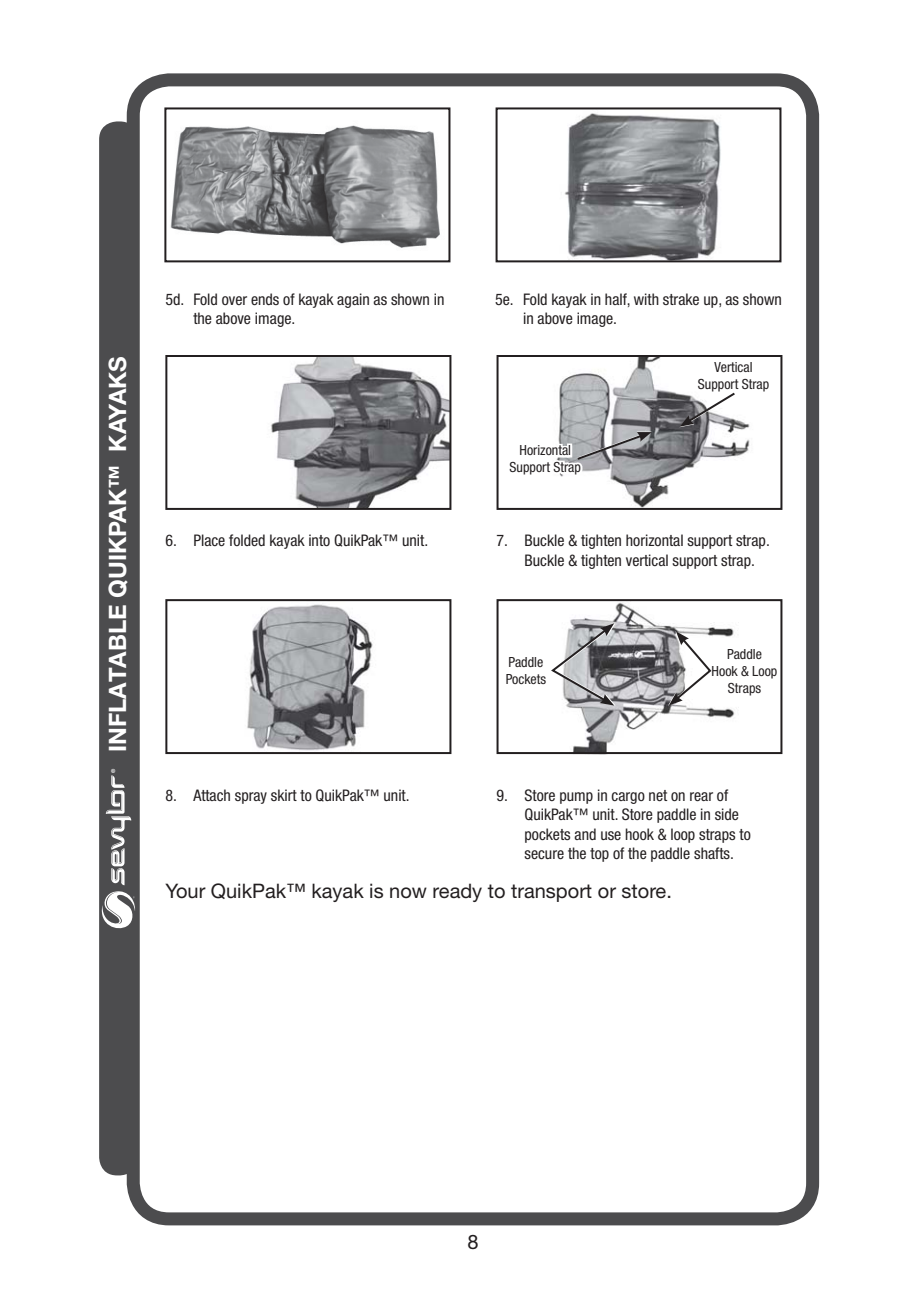
<style>
.page{position:relative;width:918px;height:1298px;background:#fff}
.page>*{position:absolute;margin:0;border:0;box-sizing:border-box;transform-origin:0 0}
.t1{font:700 24px "Helvetica Neue LT Std";color:#fff}
.t2{font:20px "Helvetica Neue LT Std";color:#231f20}
.t3{font:condensed 16px/19.2px "Helvetica Neue LT Std";color:#231f20}
.t4{font:condensed 14px/16.8px "Helvetica Neue LT Std";color:#231f20;text-align:center}
.t5{font:700 5.4px "Helvetica Neue LT Std";color:#fff}
</style>
<div class="page">
<div style="left:99px;top:121px;width:39px;height:1054px;background:#4c4c4e;border-radius:18px"></div>
<div style="left:127px;top:73px;width:692px;height:1152px;border:13px solid #4c4c4e;border-radius:36px"></div>
<svg style="left:99px;top:775px;width:37px;height:157px"></svg>
<img style="left:170px;top:125px;width:270px;height:123px">
<div style="left:164px;top:107px;width:286px;height:155px;border:2px solid #231f20"></div>
<img style="left:271px;top:358px;width:177px;height:149px">
<div style="left:165px;top:355px;width:286px;height:155px;border:2px solid #231f20"></div>
<img style="left:237px;top:604px;width:143px;height:151px">
<div style="left:165px;top:599px;width:286px;height:155px;border:2px solid #231f20"></div>
<img style="left:564px;top:113px;width:157px;height:146px">
<div style="left:496px;top:107px;width:285px;height:155px;border:2px solid #231f20"></div>
<img style="left:559px;top:358px;width:191px;height:149px">
<div style="left:497px;top:355px;width:285px;height:155px;border:2px solid #231f20"></div>
<img style="left:554px;top:602px;width:184px;height:153px">
<div style="left:497px;top:599px;width:285px;height:155px;border:2px solid #231f20"></div>
<svg style="left:680px;top:356px;width:93px;height:71px"></svg>
<svg style="left:556px;top:432px;width:96px;height:63px"></svg>
<svg style="left:668px;top:628px;width:113px;height:88px"></svg>
<svg style="left:551px;top:623px;width:65px;height:83px"></svg>
<h1 class="t1" style="left:109px;top:752px;width:398px;rotate:-90deg">INFLATABLE QUIKPAK™ KAYAKS</h1>
<p class="t5" style="left:111px;top:773px;width:6px;rotate:-90deg">®</p>
<p class="t3" style="left:193px;top:291px;width:253px;text-indent:-28px">5d. Fold over ends of kayak again as shown in the above image.</p>
<p class="t3" style="left:523px;top:291px;width:260px;text-indent:-28px">5e. Fold kayak in half, with strake up, as shown in above image.</p>
<p class="t3" style="left:165px;top:532px;width:264px">6. Place folded kayak into QuikPak™ unit.</p>
<p class="t3" style="left:165px;top:787px;width:246px">8. Attach spray skirt to QuikPak™ unit.</p>
<p class="t4" style="left:510px;top:443px;width:73px">Horizontal<br>Support Strap</p>
<p class="t4" style="left:698px;top:360px;width:73px">Vertical<br>Support Strap</p>
<p class="t3" style="left:525px;top:532px;width:247px;text-indent:-28px">7. Buckle &amp; tighten horizontal support strap.<br>Buckle &amp; tighten vertical support strap.</p>
<p class="t4" style="left:506px;top:655px;width:42px;text-align:left">Paddle<br>Pockets</p>
<p class="t4" style="left:712px;top:647px;width:67px">Paddle<br>Hook &amp; Loop<br>Straps</p>
<p class="t3" style="left:525px;top:787px;width:228px;text-indent:-28px">9. Store pump in cargo net on rear of QuikPak™ unit. Store paddle in side pockets and use hook &amp; loop straps to secure the top of the paddle shafts.</p>
<p class="t2" style="left:165px;top:884px;width:508px">Your QuikPak™ kayak is now ready to transport or store.</p>
<p class="t2" style="left:468px;top:1235px;width:13px">8</p>
</div>
